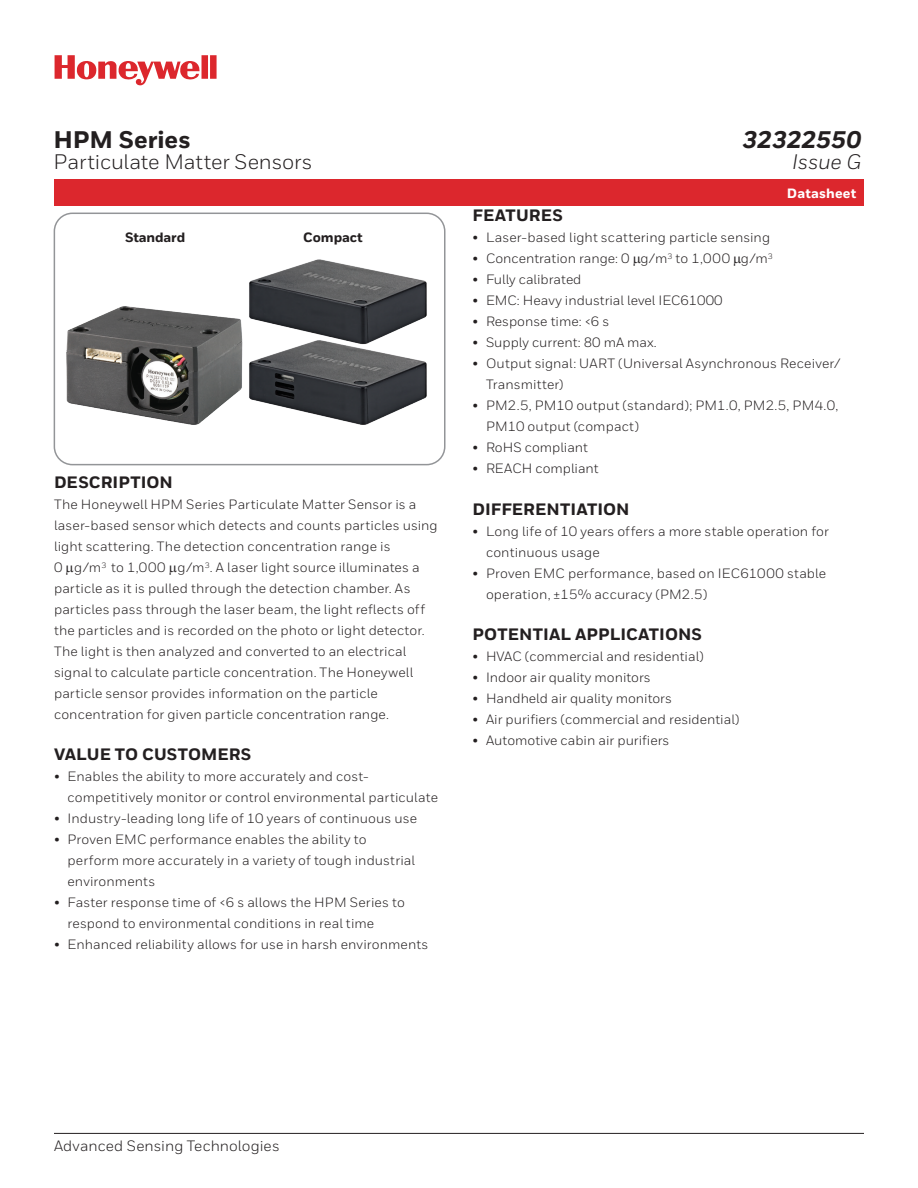
<style>
.page{position:relative;width:918px;height:1188px;background:#fff}
.page>*{position:absolute;margin:0;border:0;box-sizing:border-box;transform-origin:0 0}
.t1{font:800 24px "Honeywell Sans";letter-spacing:-.005em;color:#231f20}
.t2{font:italic 800 24px "Honeywell Sans";letter-spacing:-.005em;color:#231f20}
.t3{font:21px "Honeywell Sans";letter-spacing:-.005em;color:#231f20}
.t4{font:italic 21px "Honeywell Sans";letter-spacing:-.01em;color:#231f20}
.t5{font:800 16.5px "Honeywell Sans";letter-spacing:.005em;color:#231f20}
.t6{font:15px "Honeywell Sans";letter-spacing:.005em;color:#231f20}
.Features_copy{font:13.5px/21px "Honeywell Sans";letter-spacing:.01em;color:#231f20}
.t7{font:800 13.5px "Honeywell Sans";letter-spacing:-.01em;color:#231f20}
.t8{font:800 13.5px "Honeywell Sans";letter-spacing:.01em;color:#fff}
</style>
<div class="page">
<div style="left:54px;top:179px;width:810px;height:27px;background:#dc272d"></div>
<hr style="left:54px;top:1133px;width:810px;height:1px;background:#231f20">
<img style="left:54px;top:213px;width:389px;height:252px">
<div style="left:54px;top:213px;width:392px;height:252px;border:2px solid #939598;border-radius:18px"></div>
<svg style="left:55px;top:55px;width:162px;height:31px"></svg>
<p class="t1" style="left:54px;top:125px;width:139px">HPM Series</p>
<p class="t3" style="left:54px;top:149px;width:260px">Particulate Matter Sensors</p>
<p class="t7" style="left:125px;top:229px;width:62px">Standard</p>
<p class="t7" style="left:303px;top:229px;width:61px">Compact</p>
<p class="t5" style="left:54px;top:473px;width:120px">DESCRIPTION</p>
<p class="Features_copy" style="left:54px;top:494px;width:385px">The Honeywell HPM Series Particulate Matter Sensor is a laser-based sensor which detects and counts particles using light scattering. The detection concentration range is<br>0 g/m<sup>3</sup> to 1,000 g/m<sup>3</sup>. A laser light source illuminates a particle as it is pulled through the detection chamber. As particles pass through the laser beam, the light reflects off the particles and is recorded on the photo or light detector.<br>The light is then analyzed and converted to an electrical signal to calculate particle concentration. The Honeywell particle sensor provides information on the particle concentration for given particle concentration range.</p>
<p class="t5" style="left:54px;top:744px;width:199px">VALUE TO CUSTOMERS</p>
<p class="Features_copy" style="left:68px;top:766px;width:372px;text-indent:-14px">• Enables the ability to more accurately and cost&shy;competitively monitor or control environmental particulate</p>
<p class="Features_copy" style="left:54px;top:808px;width:365px">• Industry-leading long life of 10 years of continuous use</p>
<p class="Features_copy" style="left:68px;top:829px;width:349px;text-indent:-14px">• Proven EMC performance enables the ability to perform more accurately in a variety of tough industrial environments</p>
<p class="Features_copy" style="left:68px;top:892px;width:339px;text-indent:-14px">• Faster response time of &lt;6 s allows the HPM Series to respond to environmental conditions in real time</p>
<p class="Features_copy" style="left:54px;top:934px;width:376px">• Enhanced reliability allows for use in harsh environments</p>
<p class="t2" style="left:742px;top:125px;width:121px">32322550</p>
<p class="t4" style="left:792px;top:149px;width:71px">Issue G</p>
<p class="t8" style="left:787px;top:185px;width:71px">Datasheet</p>
<p class="t5" style="left:472px;top:205px;width:92px">FEATURES</p>
<p class="Features_copy" style="left:472px;top:227px;width:299px">• Laser-based light scattering particle sensing</p>
<p class="Features_copy" style="left:472px;top:248px;width:302px">• Concentration range: 0 g/m<sup>3</sup> to 1,000 g/m<sup>3</sup></p>
<p class="Features_copy" style="left:472px;top:269px;width:111px">• Fully calibrated</p>
<p class="Features_copy" style="left:472px;top:290px;width:252px">• EMC: Heavy industrial level IEC61000</p>
<p class="Features_copy" style="left:472px;top:311px;width:138px">• Response time: &lt;6 s</p>
<p class="Features_copy" style="left:472px;top:332px;width:186px">• Supply current: 80 mA max.</p>
<p class="Features_copy" style="left:486px;top:353px;width:356px;text-indent:-14px">• Output signal: UART (Universal Asynchronous Receiver/<br>Transmitter)</p>
<p class="Features_copy" style="left:486px;top:395px;width:354px;text-indent:-14px">• PM2.5, PM10 output (standard); PM1.0, PM2.5, PM4.0,<br>PM10 output (compact)</p>
<p class="Features_copy" style="left:472px;top:437px;width:117px">• RoHS compliant</p>
<p class="Features_copy" style="left:472px;top:458px;width:128px">• REACH compliant</p>
<p class="t5" style="left:472px;top:499px;width:159px">DIFFERENTIATION</p>
<p class="Features_copy" style="left:486px;top:521px;width:344px;text-indent:-14px">• Long life of 10 years offers a more stable operation for continuous usage</p>
<p class="Features_copy" style="left:486px;top:563px;width:342px;text-indent:-14px">• Proven EMC performance, based on IEC61000 stable operation, ±15% accuracy (PM2.5)</p>
<p class="t5" style="left:472px;top:624px;width:231px">POTENTIAL APPLICATIONS</p>
<p class="Features_copy" style="left:472px;top:645px;width:233px">• HVAC (commercial and residential)</p>
<p class="Features_copy" style="left:472px;top:666px;width:180px">• Indoor air quality monitors</p>
<p class="Features_copy" style="left:472px;top:687px;width:201px">• Handheld air quality monitors</p>
<p class="Features_copy" style="left:472px;top:708px;width:269px">• Air purifiers (commercial and residential)</p>
<p class="Features_copy" style="left:472px;top:729px;width:198px">• Automotive cabin air purifiers</p>
<p class="t6" style="left:54px;top:1137px;width:227px">Advanced Sensing Technologies</p>
</div>
